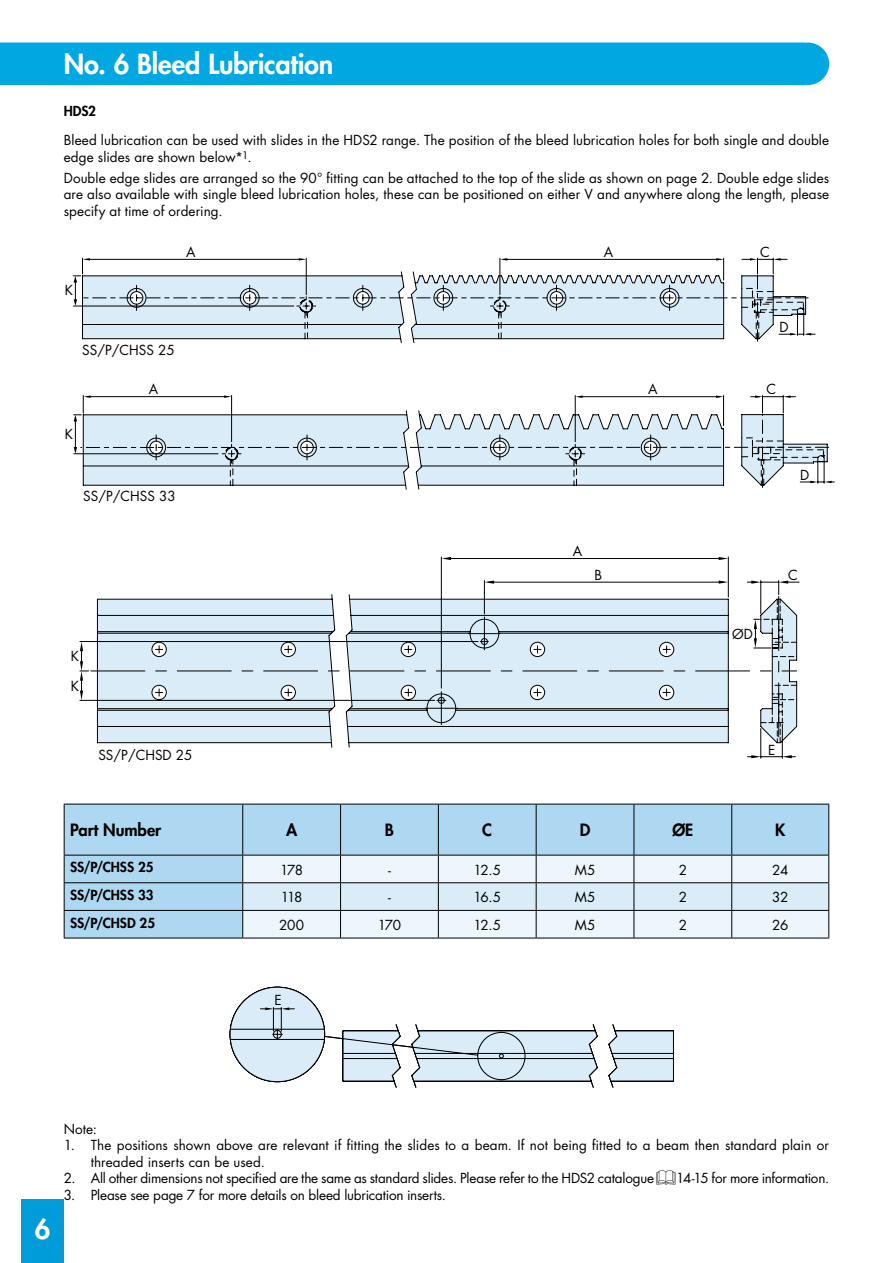
<style>
.page{position:relative;width:893px;height:1263px;background:#fff}
.page>*{position:absolute;margin:0;border:0;box-sizing:border-box;transform-origin:0 0}
.t1{font:800 27px "Futura Std";letter-spacing:-.01em;color:#fff}
.t2{font:800 16.5px "Futura Std";color:#000}
.t3{font:13.5px/16.5px "Futura Std";color:#000}
.t4{font:800 13.5px "Futura Std";color:#000}
</style>
<div class="page">
<div style="left:0;top:43px;width:829px;height:42px;background:#00a7e1"></div>
<div style="left:21px;top:1199px;width:43px;height:64px;background:#009cda"></div>
<svg style="left:656px;top:1170px;width:19px;height:14px"></svg>
<svg style="left:73px;top:258px;width:762px;height:232px"></svg>
<svg style="left:225px;top:288px;width:600px;height:126px"></svg>
<svg style="left:299px;top:258px;width:7px;height:3px"></svg>
<svg style="left:83px;top:258px;width:7px;height:3px"></svg>
<svg style="left:224px;top:395px;width:7px;height:3px"></svg>
<svg style="left:83px;top:395px;width:8px;height:3px"></svg>
<svg style="left:575px;top:395px;width:8px;height:3px"></svg>
<svg style="left:716px;top:395px;width:7px;height:3px"></svg>
<svg style="left:500px;top:258px;width:7px;height:3px"></svg>
<svg style="left:716px;top:258px;width:7px;height:3px"></svg>
<svg style="left:742px;top:258px;width:15px;height:3px"></svg>
<svg style="left:773px;top:258px;width:8px;height:3px"></svg>
<svg style="left:73px;top:275px;width:738px;height:66px"></svg>
<svg style="left:755px;top:395px;width:7px;height:3px"></svg>
<svg style="left:783px;top:395px;width:12px;height:3px"></svg>
<svg style="left:74px;top:414px;width:758px;height:73px"></svg>
<svg style="left:79px;top:556px;width:720px;height:203px"></svg>
<svg style="left:80px;top:642px;width:3px;height:9px"></svg>
<svg style="left:80px;top:661px;width:3px;height:20px"></svg>
<svg style="left:80px;top:691px;width:3px;height:9px"></svg>
<svg style="left:719px;top:580px;width:9px;height:4px"></svg>
<svg style="left:485px;top:580px;width:9px;height:4px"></svg>
<svg style="left:719px;top:557px;width:9px;height:3px"></svg>
<svg style="left:442px;top:557px;width:9px;height:3px"></svg>
<svg style="left:779px;top:580px;width:9px;height:4px"></svg>
<svg style="left:751px;top:580px;width:10px;height:4px"></svg>
<svg style="left:91px;top:596px;width:706px;height:149px"></svg>
<svg style="left:782px;top:755px;width:10px;height:3px"></svg>
<svg style="left:751px;top:755px;width:10px;height:3px"></svg>
<svg style="left:230px;top:987px;width:444px;height:101px"></svg>
<div style="left:65px;top:805px;width:763px;height:133px;background:#aed8f1"></div>
<hr style="left:64px;top:804px;width:179px;height:1px;background:#000">
<hr style="left:64px;top:804px;width:1px;height:51px;background:#000">
<hr style="left:243px;top:804px;width:98px;height:1px;background:#000">
<hr style="left:242px;top:804px;width:1px;height:51px;background:#000">
<hr style="left:341px;top:804px;width:97px;height:1px;background:#000">
<hr style="left:340px;top:804px;width:1px;height:51px;background:#000">
<hr style="left:438px;top:804px;width:98px;height:1px;background:#000">
<hr style="left:438px;top:804px;width:1px;height:51px;background:#000">
<hr style="left:536px;top:804px;width:98px;height:1px;background:#000">
<hr style="left:536px;top:804px;width:1px;height:51px;background:#000">
<hr style="left:634px;top:804px;width:98px;height:1px;background:#000">
<hr style="left:634px;top:804px;width:1px;height:51px;background:#000">
<hr style="left:732px;top:804px;width:97px;height:1px;background:#000">
<hr style="left:731px;top:804px;width:1px;height:51px;background:#000">
<hr style="left:828px;top:804px;width:1px;height:51px;background:#000">
<hr style="left:64px;top:855px;width:179px;height:1px;background:#000">
<hr style="left:64px;top:882px;width:179px;height:1px;background:#000">
<hr style="left:64px;top:910px;width:179px;height:1px;background:#000">
<svg style="left:64px;top:855px;width:1px;height:83px"></svg>
<svg style="left:242px;top:855px;width:587px;height:83px"></svg>
<hr style="left:64px;top:938px;width:179px;height:1px;background:#000">
<hr style="left:243px;top:938px;width:98px;height:1px;background:#000">
<hr style="left:341px;top:938px;width:97px;height:1px;background:#000">
<hr style="left:438px;top:938px;width:98px;height:1px;background:#000">
<hr style="left:536px;top:938px;width:98px;height:1px;background:#000">
<hr style="left:634px;top:938px;width:98px;height:1px;background:#000">
<hr style="left:732px;top:938px;width:97px;height:1px;background:#000">
<h1 class="t1" style="left:64px;top:47px;width:271px">No. 6 Bleed Lubrication</h1>
<p class="t4" style="left:64px;top:103px;width:34px">HDS2</p>
<p class="t3" style="left:64px;top:132px;width:767px">Bleed lubrication can be used with slides in the HDS2 range. The position of the bleed lubrication holes for both single and double edge slides are shown below*<sup>1</sup>.</p>
<p class="t3" style="left:64px;top:170px;width:767px;text-align:justify">Double edge slides are arranged so the 90° fitting can be attached to the top of the slide as shown on page 2. Double edge slides are also available with single bleed lubrication holes, these can be positioned on either V and anywhere along the length, please specify at time of ordering.</p>
<p class="t3" style="left:186px;top:244px;width:11px">A</p>
<p class="t3" style="left:604px;top:244px;width:11px">A</p>
<p class="t3" style="left:760px;top:244px;width:11px">C</p>
<p class="t3" style="left:65px;top:282px;width:10px">K</p>
<p class="t3" style="left:82px;top:341px;width:94px">SS/P/CHSS 25</p>
<p class="t3" style="left:149px;top:381px;width:11px">A</p>
<p class="t3" style="left:648px;top:381px;width:11px">A</p>
<p class="t3" style="left:779px;top:319px;width:11px">D</p>
<p class="t3" style="left:767px;top:381px;width:11px">C</p>
<p class="t3" style="left:65px;top:426px;width:10px">K</p>
<p class="t3" style="left:83px;top:488px;width:94px">SS/P/CHSS 33</p>
<p class="t3" style="left:800px;top:467px;width:11px">D</p>
<p class="t3" style="left:573px;top:543px;width:11px">A</p>
<p class="t3" style="left:595px;top:567px;width:9px">B</p>
<p class="t3" style="left:788px;top:567px;width:11px">C</p>
<p class="t3" style="left:732px;top:626px;width:22px">ØD</p>
<p class="t3" style="left:71px;top:642px;width:10px;line-height:29.4px">K<br>K</p>
<p class="t3" style="left:98px;top:746px;width:96px">SS/P/CHSD 25</p>
<p class="t3" style="left:768px;top:742px;width:9px">E</p>
<p class="t2" style="left:70px;top:820px;width:93px">Part Number</p>
<p class="t2" style="left:286px;top:820px;width:13px">A</p>
<p class="t2" style="left:385px;top:820px;width:11px">B</p>
<p class="t2" style="left:482px;top:820px;width:11px">C</p>
<p class="t2" style="left:580px;top:820px;width:12px">D</p>
<p class="t2" style="left:672px;top:820px;width:23px">ØE</p>
<p class="t2" style="left:775px;top:820px;width:12px">K</p>
<p class="t4" style="left:70px;top:859px;width:85px">SS/P/CHSS 25</p>
<p class="t3" style="left:280px;top:861px;width:25px">178</p>
<p class="t3" style="left:388px;top:861px;width:4px">-</p>
<p class="t3" style="left:473px;top:861px;width:29px">12.5</p>
<p class="t3" style="left:575px;top:861px;width:22px">M5</p>
<p class="t3" style="left:679px;top:861px;width:10px">2</p>
<p class="t3" style="left:772px;top:861px;width:18px">24</p>
<p class="t4" style="left:70px;top:886px;width:85px">SS/P/CHSS 33</p>
<p class="t3" style="left:281px;top:889px;width:23px">118</p>
<p class="t3" style="left:388px;top:889px;width:4px">-</p>
<p class="t3" style="left:473px;top:889px;width:29px">16.5</p>
<p class="t3" style="left:575px;top:889px;width:22px">M5</p>
<p class="t3" style="left:679px;top:889px;width:10px">2</p>
<p class="t3" style="left:772px;top:889px;width:18px">32</p>
<p class="t4" style="left:70px;top:914px;width:87px">SS/P/CHSD 25</p>
<p class="t3" style="left:279px;top:917px;width:27px">200</p>
<p class="t3" style="left:378px;top:917px;width:25px">170</p>
<p class="t3" style="left:473px;top:917px;width:29px">12.5</p>
<p class="t3" style="left:575px;top:917px;width:22px">M5</p>
<p class="t3" style="left:679px;top:917px;width:10px">2</p>
<p class="t3" style="left:772px;top:917px;width:18px">26</p>
<p class="t3" style="left:274px;top:992px;width:9px">E</p>
<h1 class="t1" style="left:35px;top:1212px;width:17px">6</h1>
<p class="t3" style="left:64px;top:1121px;width:35px">Note:</p>
<p class="t3" style="left:91px;top:1137px;width:740px;text-indent:-27px">1. The positions shown above are relevant if fitting the slides to a beam. If not being fitted to a beam then standard plain or threaded inserts can be used.</p>
<p class="t3" style="left:64px;top:1170px;width:592px">2. All other dimensions not specified are the same as standard slides. Please refer to the HDS2 catalogue</p>
<p class="t3" style="left:676px;top:1170px;width:155px">14-15 for more information.</p>
<p class="t3" style="left:64px;top:1187px;width:384px">3. Please see page 7 for more details on bleed lubrication inserts.</p>
</div>
